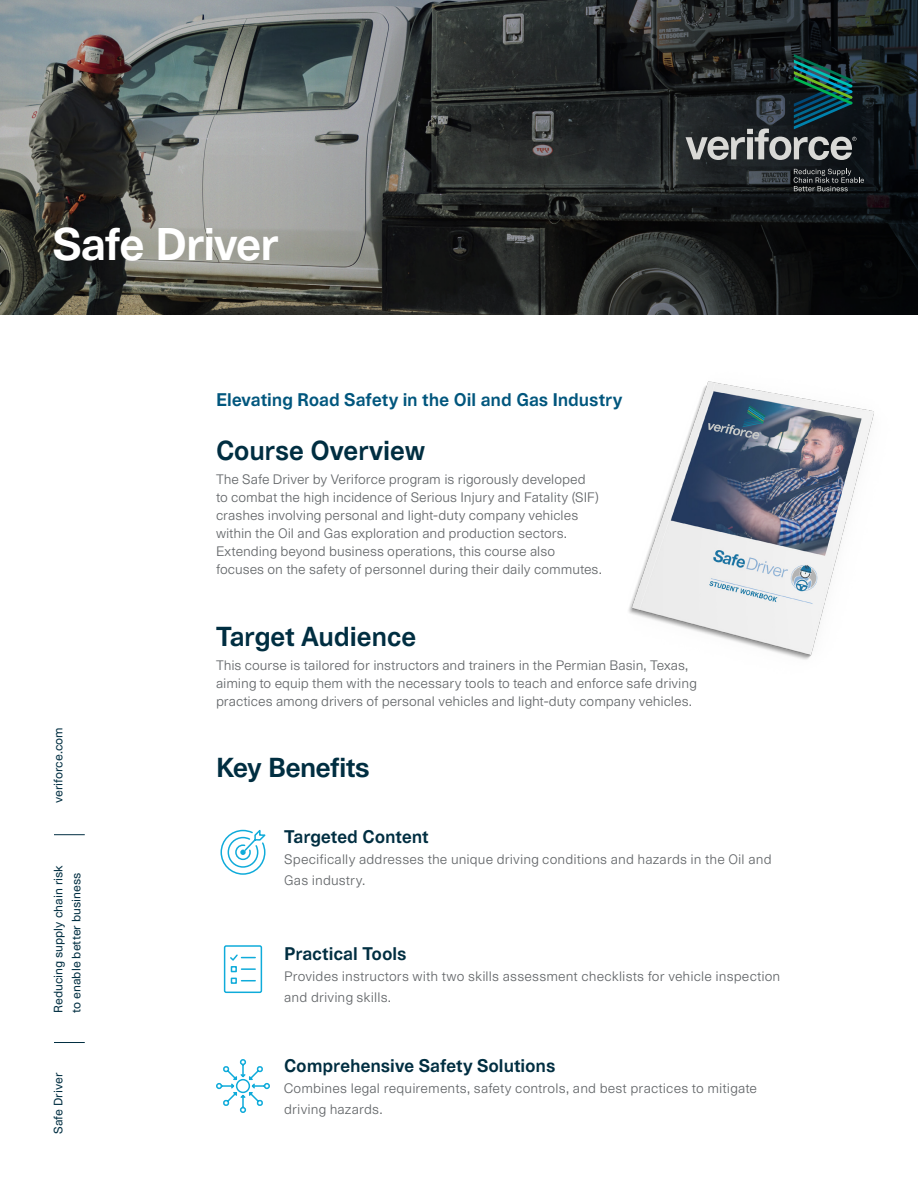
<style>
.page{position:relative;width:918px;height:1188px;background:#fff}
.page>*{position:absolute;margin:0;border:0;box-sizing:border-box;transform-origin:0 0}
.subhead{font:700 45px "Cern";letter-spacing:-.03em;color:#fff}
.subhead-2{font:600 27px "Cern";letter-spacing:-.015em;color:#002e41}
.subhead-3{font:700 27px "Cern";letter-spacing:-.025em;color:#002e41}
.subhead-4{font:600 18px "Cern";letter-spacing:-.01em;color:#002e41}
.subhead-5{font:600 18px "Cern";letter-spacing:-.005em;color:#00567d}
.subhead-6{font:13.5px/18px "Cern";color:#636669}
.subhead-7{font:500 12px/18px "Cern";color:#002e41}
</style>
<div class="page">
<svg style="left:667px;top:0;width:251px;height:314px;background:#15191b"></svg>
<svg style="left:0;top:0;width:667px;height:314px;background:#515452"></svg>
<hr style="left:54px;top:1042px;width:31px;height:1px;background:#002e41">
<hr style="left:54px;top:834px;width:31px;height:1px;background:#002e41">
<svg style="left:794px;top:169px;width:70px;height:22px;background:#35393b"></svg>
<svg style="left:686px;top:54px;width:171px;height:106px;background:#2f3d3f"></svg>
<svg style="left:223px;top:945px;width:40px;height:49px"></svg>
<svg style="left:220px;top:829px;width:46px;height:46px"></svg>
<svg style="left:216px;top:1059px;width:54px;height:54px"></svg>
<img style="left:628px;top:381px;width:246px;height:279px">
<p class="subhead" style="left:53px;top:215px;width:227px">Safe Driver</p>
<p class="subhead-5" style="left:216px;top:388px;width:408px">Elevating Road Safety in the Oil and Gas Industry</p>
<p class="subhead-2" style="left:216px;top:433px;width:211px">Course Overview</p>
<p class="subhead-6" style="left:216px;top:470px;width:387px">The Safe Driver by Veriforce program is rigorously developed<br>to combat the high incidence of Serious Injury and Fatality (SIF) crashes involving personal and light-duty company vehicles within the Oil and Gas exploration and production sectors.<br>Extending beyond business operations, this course also focuses on the safety of personnel during their daily commutes.</p>
<p class="subhead-7" style="left:49px;top:803px;width:78px;rotate:-90deg">veriforce.com</p>
<p class="subhead-7" style="left:49px;top:1013px;width:149px;rotate:-90deg">Reducing supply chain risk to enable better business</p>
<p class="subhead-7" style="left:49px;top:1134px;width:63px;rotate:-90deg">Safe Driver</p>
<p class="subhead-2" style="left:216px;top:619px;width:202px">Target Audience</p>
<p class="subhead-6" style="left:216px;top:656px;width:482px">This course is tailored for instructors and trainers in the Permian Basin, Texas, aiming to equip them with the necessary tools to teach and enforce safe driving practices among drivers of personal vehicles and light-duty company vehicles.</p>
<p class="subhead-3" style="left:216px;top:750px;width:155px">Key Benefits</p>
<p class="subhead-4" style="left:284px;top:825px;width:146px">Targeted Content</p>
<p class="subhead-6" style="left:284px;top:848px;width:489px;line-height:21px">Specifically addresses the unique driving conditions and hazards in the Oil and<br>Gas industry.</p>
<p class="subhead-4" style="left:284px;top:943px;width:124px">Practical Tools</p>
<p class="subhead-6" style="left:284px;top:966px;width:498px;line-height:21px">Provides instructors with two skills assessment checklists for vehicle inspection and driving skills.</p>
<p class="subhead-4" style="left:284px;top:1054px;width:273px">Comprehensive Safety Solutions</p>
<p class="subhead-6" style="left:284px;top:1078px;width:474px;line-height:21px">Combines legal requirements, safety controls, and best practices to mitigate driving hazards.</p>
</div>
